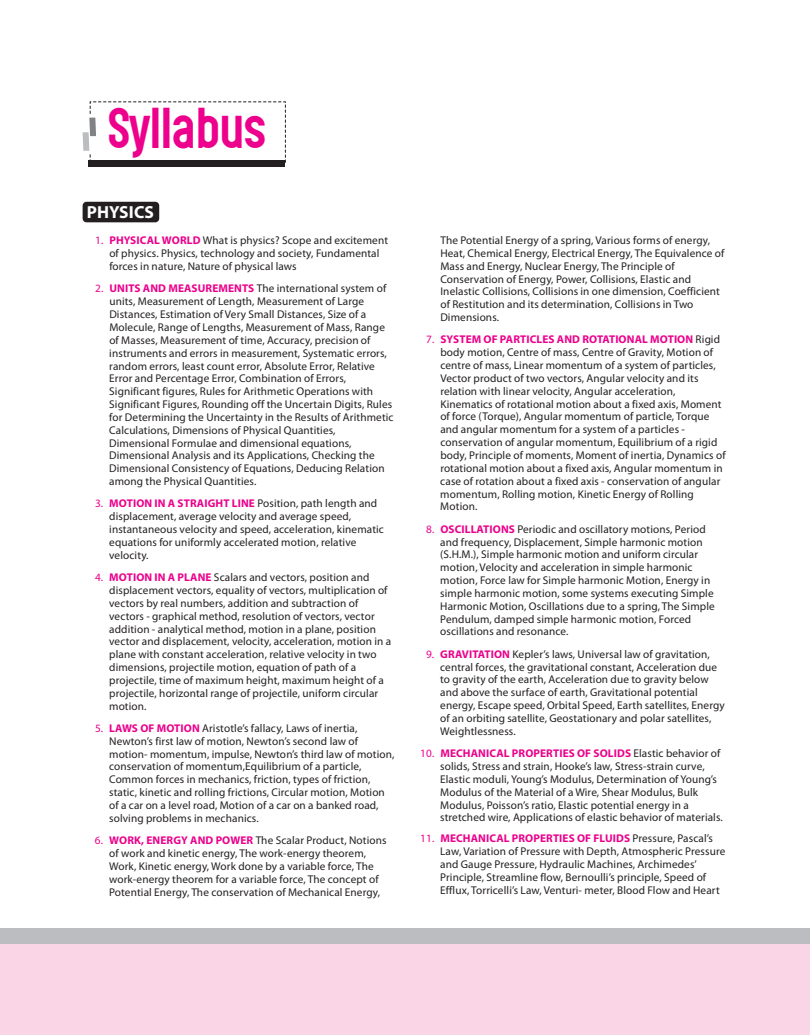
<style>
.page{position:relative;width:810px;height:1035px;background:#fff}
.page>*{position:absolute;margin:0;border:0;box-sizing:border-box;transform-origin:0 0}
.t1{font:48.75px "Gotcha Gothic";letter-spacing:-.045em;color:#ec008c}
.t2{font:700 17.5px "Myriad Pro";letter-spacing:.01em;color:#fff}
.t3{font:11.25px/12.9px "Myriad Pro";letter-spacing:.01em;color:#231f20}
.s1{color:#ec008c}
.s2{font-weight:700;color:#ec008c}
</style>
<div class="page">
<div style="left:0;top:943px;width:810px;height:92px;background:#fad5e5"></div>
<div style="left:0;top:928px;width:810px;height:15px;background:#bbbdc0"></div>
<svg style="left:83px;top:101px;width:203px;height:62px"></svg>
<div style="left:88px;top:161px;width:197px;height:6px;background:#231f20"></div>
<div style="left:83px;top:202px;width:76px;height:20px;background:#231f20;border-radius:4px"></div>
<h1 class="t1" style="left:107px;top:107px;width:162px">Syllabus</h1>
<h2 class="t2" style="left:87px;top:205px;width:69px">PHYSICS</h2>
<p class="t3" style="left:109px;top:235px;width:280px;text-indent:-14px"><span class="s1">1.</span> <span class="s2">PHYSICAL WORLD</span> What is physics? Scope and excitement of physics. Physics, technology and society, Fundamental forces in nature, Nature of physical laws</p>
<p class="t3" style="left:109px;top:283px;width:286px;text-indent:-14px"><span class="s1">2.</span> <span class="s2">UNITS AND MEASUREMENTS</span> The international system of units, Measurement of Length, Measurement of Large Distances, Estimation of Very Small Distances, Size of a Molecule, Range of Lengths, Measurement of Mass, Range of Masses, Measurement of time, Accuracy, precision of instruments and errors in measurement, Systematic errors, random errors, least count error, Absolute Error, Relative Error and Percentage Error, Combination of Errors, Significant figures, Rules for Arithmetic Operations with Significant Figures, Rounding off the Uncertain Digits, Rules for Determining the Uncertainty in the Results of Arithmetic Calculations, Dimensions of Physical Quantities, Dimensional Formulae and dimensional equations, Dimensional Analysis and its Applications, Checking the Dimensional Consistency of Equations, Deducing Relation among the Physical Quantities.</p>
<p class="t3" style="left:109px;top:498px;width:276px;text-indent:-14px"><span class="s1">3.</span> <span class="s2">MOTION IN A STRAIGHT LINE</span> Position, path length and displacement, average velocity and average speed, instantaneous velocity and speed, acceleration, kinematic equations for uniformly accelerated motion, relative velocity.</p>
<p class="t3" style="left:109px;top:572px;width:283px;text-indent:-14px"><span class="s1">4.</span> <span class="s2">MOTION IN A PLANE</span> Scalars and vectors, position and displacement vectors, equality of vectors, multiplication of vectors by real numbers, addition and subtraction of vectors - graphical method, resolution of vectors, vector addition - analytical method, motion in a plane, position vector and displacement, velocity, acceleration, motion in a plane with constant acceleration, relative velocity in two dimensions, projectile motion, equation of path of a projectile, time of maximum height, maximum height of a projectile, horizontal range of projectile, uniform circular motion.</p>
<p class="t3" style="left:109px;top:723px;width:287px;text-indent:-14px"><span class="s1">5.</span> <span class="s2">LAWS OF MOTION</span> Aristotle’s fallacy, Laws of inertia, Newton’s first law of motion, Newton’s second law of motion- momentum, impulse, Newton’s third law of motion, conservation of momentum,Equilibrium of a particle, Common forces in mechanics, friction, types of friction, static, kinetic and rolling frictions, Circular motion, Motion of a car on a level road, Motion of a car on a banked road, solving problems in mechanics.</p>
<p class="t3" style="left:109px;top:835px;width:279px;text-indent:-14px"><span class="s1">6.</span> <span class="s2">WORK, ENERGY AND POWER</span> The Scalar Product, Notions of work and kinetic energy, The work-energy theorem, Work, Kinetic energy, Work done by a variable force, The work-energy theorem for a variable force, The concept of Potential Energy, The conservation of Mechanical Energy,</p>
<p class="t3" style="left:440px;top:235px;width:286px">The Potential Energy of a spring, Various forms of energy, Heat, Chemical Energy, Electrical Energy, The Equivalence of Mass and Energy, Nuclear Energy, The Principle of Conservation of Energy, Power, Collisions, Elastic and Inelastic Collisions, Collisions in one dimension, Coefficient of Restitution and its determination, Collisions in Two Dimensions.</p>
<p class="t3" style="left:440px;top:334px;width:287px;text-indent:-14px"><span class="s1">7.</span> <span class="s2">SYSTEM OF PARTICLES AND ROTATIONAL MOTION</span> Rigid body motion, Centre of mass, Centre of Gravity, Motion of centre of mass, Linear momentum of a system of particles, Vector product of two vectors, Angular velocity and its relation with linear velocity, Angular acceleration, Kinematics of rotational motion about a fixed axis, Moment of force (Torque), Angular momentum of particle, Torque and angular momentum for a system of a particles - conservation of angular momentum, Equilibrium of a rigid body, Principle of moments, Moment of inertia, Dynamics of rotational motion about a fixed axis, Angular momentum in case of rotation about a fixed axis - conservation of angular momentum, Rolling motion, Kinetic Energy of Rolling Motion.</p>
<p class="t3" style="left:440px;top:523px;width:276px;text-indent:-14px"><span class="s1">8.</span> <span class="s2">OSCILLATIONS</span> Periodic and oscillatory motions, Period and frequency, Displacement, Simple harmonic motion (S.H.M.), Simple harmonic motion and uniform circular motion, Velocity and acceleration in simple harmonic motion, Force law for Simple harmonic Motion, Energy in simple harmonic motion, some systems executing Simple Harmonic Motion, Oscillations due to a spring, The Simple Pendulum, damped simple harmonic motion, Forced oscillations and resonance.</p>
<p class="t3" style="left:440px;top:649px;width:286px;text-indent:-14px"><span class="s1">9.</span> <span class="s2">GRAVITATION</span> Kepler’s laws, Universal law of gravitation, central forces, the gravitational constant, Acceleration due to gravity of the earth, Acceleration due to gravity below and above the surface of earth, Gravitational potential energy, Escape speed, Orbital Speed, Earth satellites, Energy of an orbiting satellite, Geostationary and polar satellites, Weightlessness.</p>
<p class="t3" style="left:440px;top:748px;width:284px;text-indent:-20px"><span class="s1">10.</span> <span class="s2">MECHANICAL PROPERTIES OF SOLIDS</span> Elastic behavior of solids, Stress and strain, Hooke’s law, Stress-strain curve, Elastic moduli, Young’s Modulus, Determination of Young’s Modulus of the Material of a Wire, Shear Modulus, Bulk Modulus, Poisson’s ratio, Elastic potential energy in a stretched wire, Applications of elastic behavior of materials.</p>
<p class="t3" style="left:440px;top:833px;width:287px;text-indent:-20px"><span class="s1">11.</span> <span class="s2">MECHANICAL PROPERTIES OF FLUIDS</span> Pressure, Pascal’s Law, Variation of Pressure with Depth, Atmospheric Pressure and Gauge Pressure, Hydraulic Machines, Archimedes’ Principle, Streamline flow, Bernoulli’s principle, Speed of Efflux, Torricelli’s Law, Venturi- meter, Blood Flow and Heart</p>
</div>
